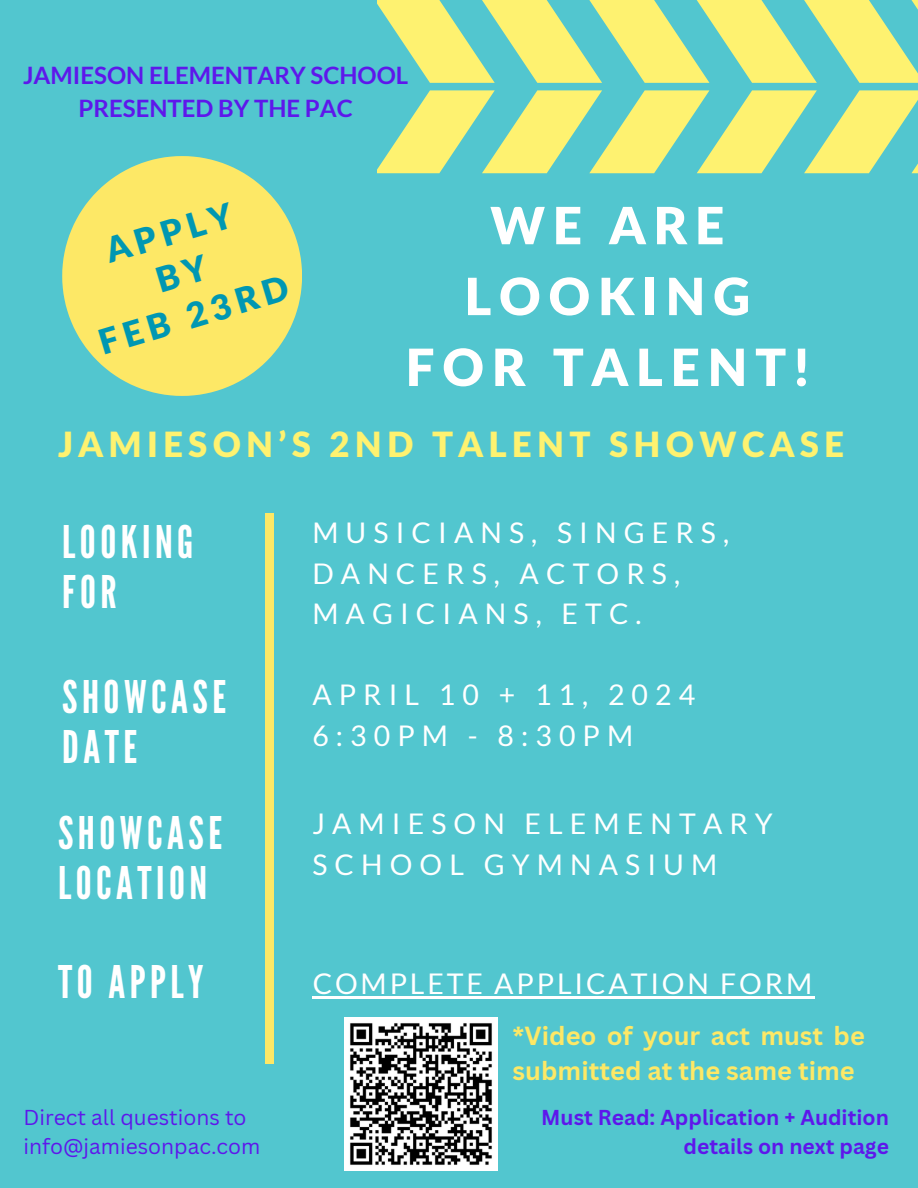
<style>
.page{position:relative;width:918px;height:1188px;background:#52c6cf}
.page>*{position:absolute;margin:0;border:0;box-sizing:border-box;transform-origin:0 0}
.t1{font:900 51.3px/70.8px "Lato Latin";letter-spacing:.15em;color:#fff;text-align:center}
.t2{font:44.85px/50.7px "League Gothic";letter-spacing:.1em;color:#fff}
.t3{font:900 34.8px "Lato Latin";letter-spacing:.15em;color:#fef270}
.t4{font:900 34.65px/42.9px "Lato Latin";color:#0097b2;text-align:center}
.t5{font:28.5px/40.7px "Lato";letter-spacing:.25em;color:#fff}
.t6{font:28.5px "Lato";letter-spacing:.1em;color:#fff}
.t7{font:700 25.5px/34.8px "Canva Sans";color:#fde866}
.t8{font:700 24px/32.7px "Lato";color:#5e17eb;text-align:center}
.t9{font:700 21px/29.2px "Canva Sans";color:#5e17eb;text-align:right}
.t10{font:21px/29.2px "Canva Sans";color:#5e17eb}
</style>
<div class="page">
<svg style="left:377px;top:0;width:541px;height:83px"></svg>
<svg style="left:377px;top:90px;width:541px;height:83px"></svg>
<svg style="left:62px;top:156px;width:240px;height:240px;fill:#fde866"></svg>
<div style="left:266px;top:513px;width:8px;height:551px;background:#fde866"></div>
<img style="left:345px;top:1017px;width:153px;height:153px">
<hr style="left:313px;top:996px;width:502px;height:2px;background:#fff">
<h2 class="t8" style="left:23px;top:58px;width:387px">JAMIESON ELEMENTARY SCHOOL<br>PRESENTED BY THE PAC</h2>
<h3 class="t4" style="left:69px;top:243px;width:198px;rotate:-17deg">APPLY<br>BY<br>FEB 23RD</h3>
<h3 class="t1" style="left:406px;top:193px;width:405px">WE ARE<br>LOOKING<br>FOR TALENT!</h3>
<h4 class="t3" style="left:58px;top:429px;width:788px">JAMIESON’S 2ND TALENT SHOWCASE</h4>
<h5 class="t2" style="left:62px;top:517px;width:133px">LOOKING<br>FOR</h5>
<h1 class="t5" style="left:312px;top:512px;width:418px">MUSICIANS, SINGERS,<br>DANCERS, ACTORS,<br>MAGICIANS, ETC.</h1>
<h2 class="t2" style="left:62px;top:672px;width:166px">SHOWCASE<br>DATE</h2>
<h4 class="t5" style="left:312px;top:674px;width:385px">APRIL 10 + 11, 2024<br>6:30PM - 8:30PM</h4>
<h2 class="t2" style="left:58px;top:808px;width:166px">SHOWCASE<br>LOCATION</h2>
<h4 class="t5" style="left:312px;top:803px;width:462px">JAMIESON ELEMENTARY<br>SCHOOL GYMNASIUM</h4>
<h4 class="t2" style="left:58px;top:957px;width:147px">TO APPLY</h4>
<h2 class="t10" style="left:24px;top:1102px;width:238px">Direct all questions to info@jamiesonpac.com</h2>
<h6 class="t6" style="left:313px;top:966px;width:501px">COMPLETE APPLICATION FORM</h6>
<p class="t7" style="left:513px;top:1018px;width:354px">*Video of your act must be submitted at the same time</p>
<p class="t9" style="left:541px;top:1102px;width:349px">Must Read: Application + Audition details on next page</p>
</div>
